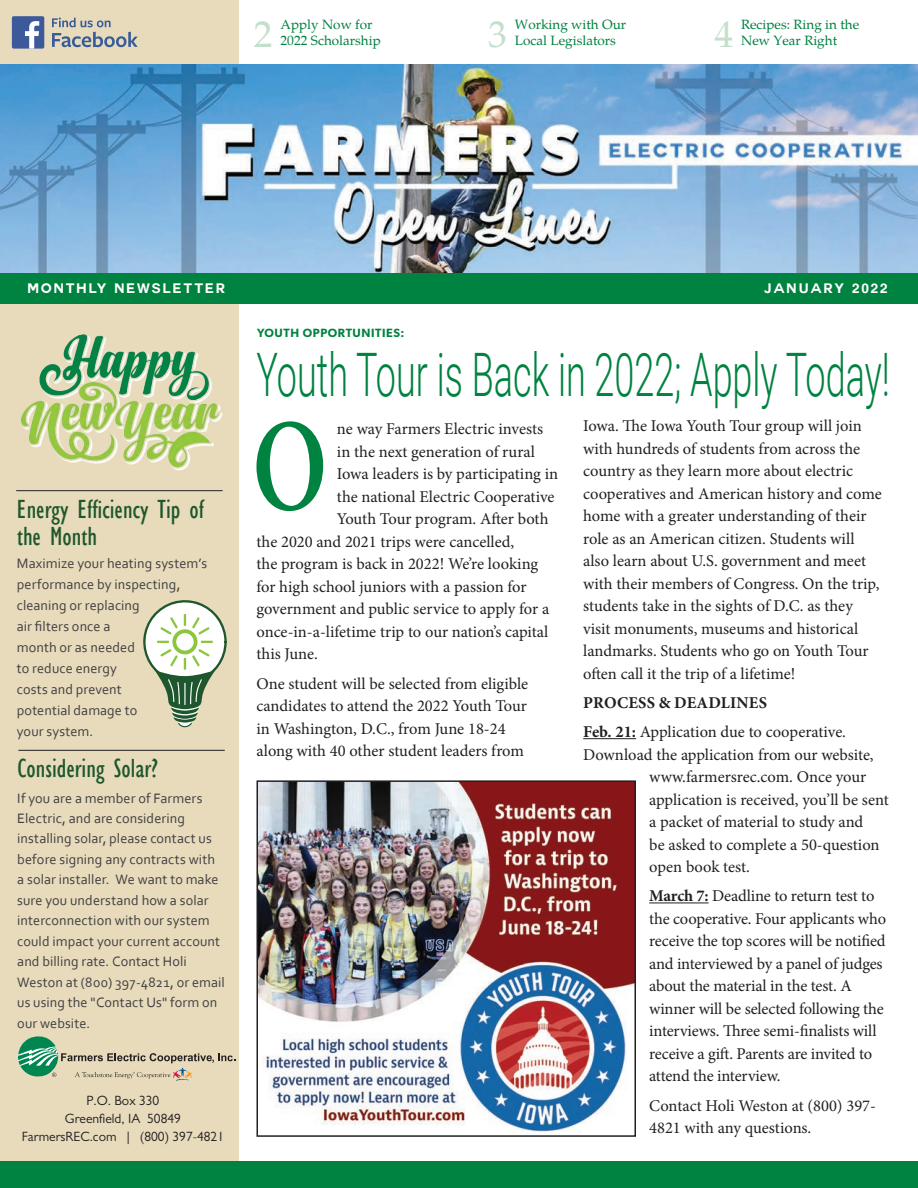
<style>
.page{position:relative;width:918px;height:1188px;background:#fff}
.page>*{position:absolute;margin:0;border:0;box-sizing:border-box;transform-origin:0 0}
.t1{font:600 132px "Minion Pro";color:#008240;scale:.75 1}
.t2{font:300 60px "Roboto";color:#008240;scale:.6 1}
.t3{font:37.5px "Palatino";color:#c5dfcc}
.t4{font:condensed 27px/27px "Gill Sans";color:#1e572d}
._2_Farmers_Body_Copy{font:16.5px/22.5px "Minion Pro";letter-spacing:-.005em;color:#231f20}
._2_Farmers_Body_Copy-2{font:700 16.5px "Minion Pro";letter-spacing:.01em;color:#231f20}
.Sidebar_Body_Copy_BL{font:14.25px/20.5px "Corbel";letter-spacing:.005em;color:#413f41}
.t5{font:13.5px "Palatino";color:#008240}
.t6{font:13.5px "Gill Sans";color:#231f20}
.t7{font:700 13.5px "Couture";letter-spacing:.15em;color:#fff}
.t8{font:600 12px "Gibson";letter-spacing:.05em;color:#008240}
.s1{font-weight:700}
</style>
<div class="page">
<div style="left:0;top:0;width:238px;height:1182px;background:#e7dbbc"></div>
<img style="left:0;top:65px;width:918px;height:209px">
<div style="left:0;top:274px;width:918px;height:30px;background:#008240"></div>
<svg style="left:18px;top:1036px;width:217px;height:45px"></svg>
<svg style="left:52px;top:18px;width:86px;height:29px"></svg>
<div style="left:12px;top:16px;width:32px;height:33px;background:#3c5a99;border-radius:2px"></div>
<svg style="left:25px;top:21px;width:14px;height:28px"></svg>
<div style="left:0;top:1161px;width:918px;height:27px;background:#008240"></div>
<hr style="left:16px;top:490px;width:207px;height:1px;background:#231f20">
<svg style="left:143px;top:600px;width:84px;height:128px"></svg>
<hr style="left:18px;top:750px;width:207px;height:1px;background:#231f20">
<img style="left:21px;top:334px;width:202px;height:137px">
<hr style="left:583px;top:738px;width:53px;height:1px;background:#231f20">
<hr style="left:649px;top:903px;width:60px;height:1px;background:#231f20">
<img style="left:259px;top:783px;width:374px;height:349px">
<div style="left:256px;top:780px;width:380px;height:357px;border:2px solid #231f20"></div>
<p class="t3" style="left:254px;top:4px;width:20px">2</p>
<p class="t5" style="left:281px;top:13px;width:93px">Apply Now for</p>
<p class="t5" style="left:281px;top:30px;width:102px">2022 Scholarship</p>
<p class="t3" style="left:488px;top:5px;width:20px">3</p>
<p class="t5" style="left:515px;top:14px;width:113px">Working with Our</p>
<p class="t5" style="left:515px;top:30px;width:103px">Local Legislators</p>
<p class="t3" style="left:714px;top:5px;width:20px">4</p>
<p class="t5" style="left:741px;top:14px;width:120px">Recipes: Ring in the</p>
<p class="t5" style="left:741px;top:30px;width:97px">New Year Right</p>
<p class="t7" style="left:27px;top:282px;width:200px">MONTHLY NEWSLETTER</p>
<p class="t7" style="left:764px;top:282px;width:125px">JANUARY 2022</p>
<p class="t8" style="left:257px;top:326px;width:149px">YOUTH OPPORTUNITIES:</p>
<p class="t4" style="left:17px;top:496px;width:188px">Energy Efficiency Tip of the Month</p>
<p class="Sidebar_Body_Copy_BL" style="left:17px;top:552px;width:192px;line-height:21px">Maximize your heating system’s performance by inspecting, cleaning or replacing<br>air filters once a<br>month or as needed<br>to reduce energy<br>costs and prevent<br>potential damage to<br>your system.</p>
<p class="t4" style="left:18px;top:755px;width:142px">Considering Solar?</p>
<p class="Sidebar_Body_Copy_BL" style="left:17px;top:787px;width:209px">If you are a member of Farmers<br>Electric, and are considering installing solar, please contact us before signing any contracts with a solar installer. We want to make sure you understand how a solar interconnection with our system could impact your current account and billing rate. Contact Holi<br>Weston at (800) 397-4821, or email us using the "Contact Us" form on our website.</p>
<p class="t6" style="left:87px;top:1093px;width:74px">P.O. Box 330</p>
<p class="t6" style="left:65px;top:1111px;width:118px">Greenfield, IA 50849</p>
<p class="t6" style="left:22px;top:1129px;width:204px">FarmersREC.com | (800) 397-4821</p>
<p class="t2" style="left:256px;top:333px;width:1057px">Youth Tour is Back in 2022; Apply Today!</p>
<p class="t1" style="left:252px;top:376px;width:102px">O</p>
<p class="_2_Farmers_Body_Copy" style="left:583px;top:415px;width:300px">Iowa. The Iowa Youth Tour group will join with hundreds of students from across the country as they learn more about electric cooperatives and American history and come home with a greater understanding of their role as an American citizen. Students will also learn about U.S. government and meet with their members of Congress. On the trip, students take in the sights of D.C. as they visit monuments, museums and historical landmarks. Students who go on Youth Tour often call it the trip of a lifetime!</p>
<p class="_2_Farmers_Body_Copy-2" style="left:583px;top:691px;width:185px">PROCESS &amp; DEADLINES</p>
<p class="_2_Farmers_Body_Copy" style="left:583px;top:721px;width:264px"><span class="s1">Feb. 21:</span> Application due to cooperative.</p>
<p class="_2_Farmers_Body_Copy" style="left:583px;top:743px;width:292px">Download the application from our website,</p>
<p class="_2_Farmers_Body_Copy" style="left:649px;top:766px;width:219px">www.farmersrec.com. Once your</p>
<p class="_2_Farmers_Body_Copy" style="left:649px;top:788px;width:241px">application is received, you’ll be sent</p>
<p class="_2_Farmers_Body_Copy" style="left:649px;top:811px;width:216px">a packet of material to study and</p>
<p class="_2_Farmers_Body_Copy" style="left:649px;top:833px;width:232px">be asked to complete a 50-question</p>
<p class="_2_Farmers_Body_Copy" style="left:649px;top:856px;width:102px">open book test.</p>
<p class="_2_Farmers_Body_Copy" style="left:649px;top:885px;width:238px"><span class="s1">March 7:</span> Deadline to return test to the cooperative. Four applicants who receive the top scores will be notified and interviewed by a panel of judges about the material in the test. A winner will be selected following the interviews. Three semi-finalists will receive a gift. Parents are invited to attend the interview.</p>
<p class="_2_Farmers_Body_Copy" style="left:649px;top:1094px;width:228px">Contact Holi Weston at (800) 397-<br>4821 with any questions.</p>
<p class="_2_Farmers_Body_Copy" style="left:337px;top:418px;width:208px">ne way Farmers Electric invests</p>
<p class="_2_Farmers_Body_Copy" style="left:337px;top:440px;width:200px">in the next generation of rural</p>
<p class="_2_Farmers_Body_Copy" style="left:337px;top:463px;width:223px">Iowa leaders is by participating in</p>
<p class="_2_Farmers_Body_Copy" style="left:337px;top:485px;width:219px">the national Electric Cooperative</p>
<p class="_2_Farmers_Body_Copy" style="left:337px;top:508px;width:213px">Youth Tour program. After both</p>
<p class="_2_Farmers_Body_Copy" style="left:257px;top:530px;width:259px">the 2020 and 2021 trips were cancelled,</p>
<p class="_2_Farmers_Body_Copy" style="left:257px;top:553px;width:283px">the program is back in 2022! We’re looking</p>
<p class="_2_Farmers_Body_Copy" style="left:257px;top:575px;width:272px">for high school juniors with a passion for</p>
<p class="_2_Farmers_Body_Copy" style="left:257px;top:598px;width:294px">government and public service to apply for a</p>
<p class="_2_Farmers_Body_Copy" style="left:257px;top:620px;width:293px">once-in-a-lifetime trip to our nation’s capital</p>
<p class="_2_Farmers_Body_Copy" style="left:257px;top:643px;width:63px">this June.</p>
<p class="_2_Farmers_Body_Copy" style="left:257px;top:672px;width:273px">One student will be selected from eligible candidates to attend the 2022 Youth Tour in Washington, D.C., from June 18-24 along with 40 other student leaders from</p>
</div>
